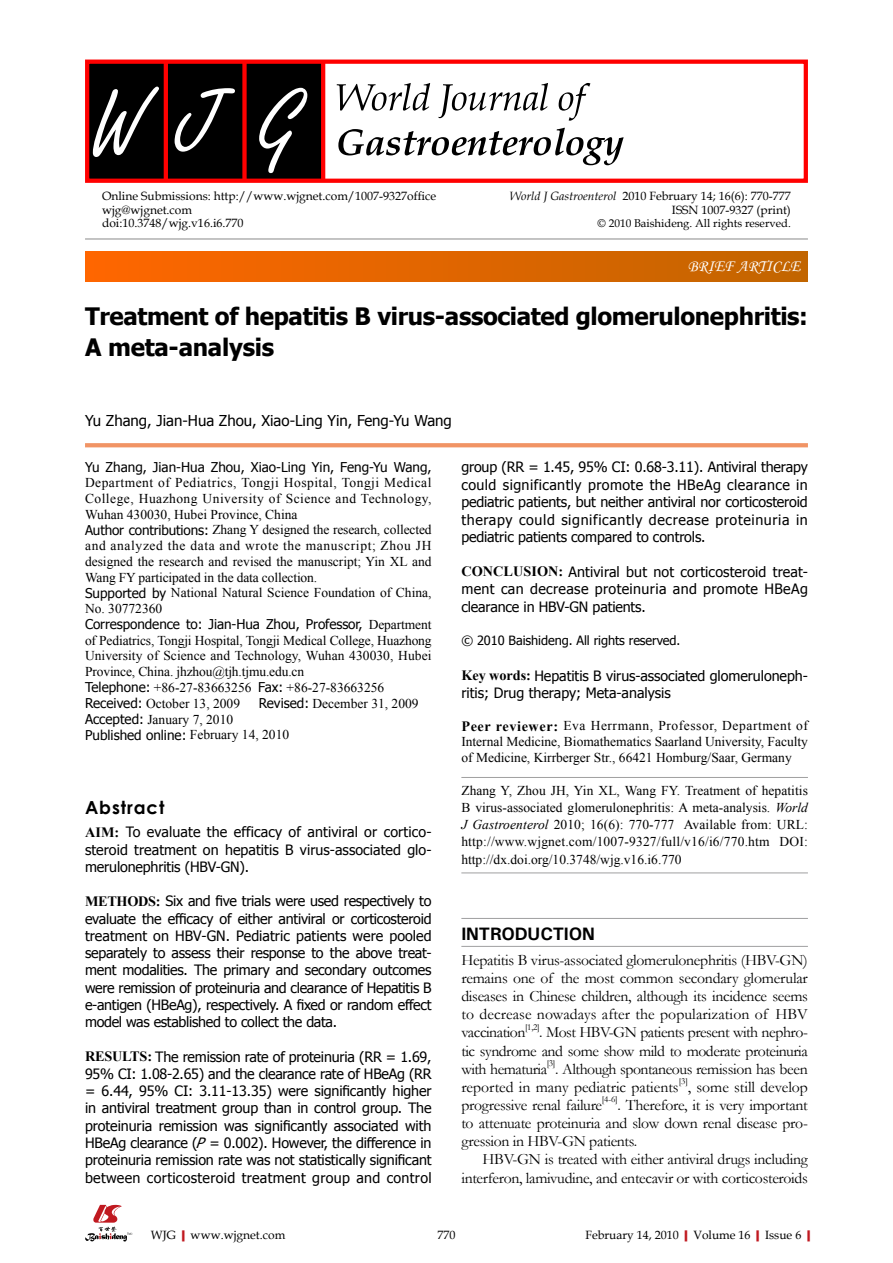
<style>
.page{position:relative;width:893px;height:1263px;background:#fff}
.page>*{position:absolute;margin:0;border:0;box-sizing:border-box;transform-origin:0 0}
.t1{font:700 24px/31.5px "Tahoma";letter-spacing:-.015em;color:#000}
.t2{font:700 18px "Univers";letter-spacing:-.01em;color:#000}
.t3{font:700 18px "Century Gothic";letter-spacing:.05em;color:#000}
.t4{font:16.5px "Monotype Corsiva";color:#fff}
.t5{font:15.75px/18.1px "Garamond";letter-spacing:-.02em;color:#000;text-align:justify}
.t6{font:15px "Tahoma";color:#000}
.t7{font:14.25px/17.2px "Tahoma";letter-spacing:-.005em;color:#000;text-align:justify}
.t8{font:13.5px/15.8px "Times New Roman";color:#000}
.t9{font:13.5px "Tahoma";color:#000}
.t10{font:12.75px "Tahoma";letter-spacing:-.005em;color:#000}
.t11{font:12px/13.5px "Book Antiqua";color:#000;text-align:right}
.t12{font:11.25px "Book Antiqua";color:#000}
.t13{font:9.15px "Garamond";color:#000}
.s1{font-style:italic}
.s2{font-family:"Tahoma"}
.s3{font-family:"Times New Roman"}
.s4{font-family:"Times New Roman";font-weight:700}
.s5{font-weight:700;font-size:14.25px}
.s6{font-weight:700;color:#c01920}
</style>
<div class="page">
<svg style="left:85px;top:443px;width:723px;height:4px;background:#f1976a"></svg>
<div style="left:85px;top:252px;width:723px;height:29px;background:linear-gradient(to right,#f60,#c16500)"></div>
<hr style="left:85px;top:239px;width:723px;height:1px;background:#898989">
<div style="left:87px;top:61px;width:236px;height:121px;background:#000"></div>
<hr style="left:164px;top:61px;width:4px;height:121px;background:#f00">
<div style="left:242px;top:61px;width:5px;height:121px;background:#f00"></div>
<hr style="left:321px;top:61px;width:4px;height:121px;background:#f00">
<div style="left:85px;top:60px;width:723px;height:123px;border:4px solid #f00"></div>
<svg style="left:259px;top:88px;width:48px;height:85px"></svg>
<svg style="left:175px;top:88px;width:60px;height:64px"></svg>
<svg style="left:93px;top:87px;width:66px;height:70px"></svg>
<svg style="left:337px;top:83px;width:253px;height:38px"></svg>
<svg style="left:338px;top:128px;width:286px;height:37px"></svg>
<svg style="left:85px;top:1205px;width:48px;height:36px"></svg>
<hr style="left:461px;top:918px;width:347px;height:1px;background:#9f9fa0">
<hr style="left:461px;top:946px;width:347px;height:1px;background:#9f9fa0">
<hr style="left:461px;top:777px;width:347px;height:1px;background:#9f9fa0">
<hr style="left:461px;top:873px;width:347px;height:1px;background:#9f9fa0">
<p class="t11" style="left:102px;top:189px;width:336px;text-align:left">Online Submissions: http://www.wjgnet.com/1007-9327office wjg@wjgnet.com<br>doi:10.3748/wjg.v16.i6.770</p>
<p class="t11" style="left:510px;top:189px;width:283px"><span class="s1">World J Gastroenterol</span> 2010 February 14; 16(6): 770-777<br>ISSN 1007-9327 (print)</p>
<p class="t12" style="left:598px;top:215px;width:195px">© 2010 Baishideng. All rights reserved.</p>
<p class="t4" style="left:688px;top:256px;width:114px">BRIEF ARTICLE</p>
<h1 class="t1" style="left:85px;top:298px;width:724px">Treatment of hepatitis B virus-associated glomerulonephritis:<br>A meta-analysis</h1>
<p class="t6" style="left:85px;top:410px;width:368px">Yu Zhang, Jian-Hua Zhou, Xiao-Ling Yin, Feng-Yu Wang</p>
<p class="t9" style="left:85px;top:458px;width:348px">Yu Zhang, Jian-Hua Zhou, Xiao-Ling Yin, Feng-Yu Wang,</p>
<p class="t8" style="left:85px;top:474px;width:348px">Department of Pediatrics, Tongji Hospital, Tongji Medical College, Huazhong University of Science and Technology, Wuhan 430030, Hubei Province, China<br><span class="s2">Author contributions:</span> Zhang Y designed the research, collected and analyzed the data and wrote the manuscript; Zhou JH designed the research and revised the manuscript; Yin XL and Wang FY participated in the data collection.<br><span class="s2">Supported by</span> National Natural Science Foundation of China, No. 30772360</p>
<p class="t9" style="left:85px;top:615px;width:348px">Correspondence to: Jian-Hua Zhou, Professor, <span class="s3">Department</span></p>
<p class="t8" style="left:85px;top:632px;width:348px">of Pediatrics, Tongji Hospital, Tongji Medical College, Huazhong University of Science and Technology, Wuhan 430030, Hubei Province, China. jhzhou@tjh.tjmu.edu.cn<br><span class="s2">Telephone:</span> +86-27-83663256 <span class="s2">Fax:</span> +86-27-83663256<br><span class="s2">Received:</span> October 13, 2009</p>
<p class="t8" style="left:259px;top:695px;width:161px"><span class="s2">Revised:</span> December 31, 2009</p>
<p class="t8" style="left:85px;top:711px;width:150px"><span class="s2">Accepted:</span> January 7, 2010</p>
<p class="t9" style="left:85px;top:726px;width:206px">Published online: <span class="s3">February 14, 2010</span></p>
<p class="t3" style="left:85px;top:793px;width:81px">Abstract</p>
<p class="t7" style="left:85px;top:823px;width:347px"><span class="s4">AIM:</span> To evaluate the efficacy of antiviral or cortico&shy;steroid treatment on hepatitis B virus-associated glo&shy;merulonephritis (HBV-GN).</p>
<p class="t7" style="left:85px;top:892px;width:348px"><span class="s4">METHODS:</span> Six and five trials were used respectively to evaluate the efficacy of either antiviral or corticosteroid treatment on HBV-GN. Pediatric patients were pooled separately to assess their response to the above treat&shy;ment modalities. The primary and secondary outcomes were remission of proteinuria and clearance of Hepatitis B e-antigen (HBeAg), respectively. A fixed or random effect model was established to collect the data.</p>
<p class="t7" style="left:85px;top:1047px;width:348px"><span class="s4">RESULTS:</span> The remission rate of proteinuria (RR = 1.69, 95% CI: 1.08-2.65) and the clearance rate of HBeAg (RR = 6.44, 95% CI: 3.11-13.35) were significantly higher in antiviral treatment group than in control group. The proteinuria remission was significantly associated with HBeAg clearance (<span class="s1">P</span> = 0.002). However, the difference in proteinuria remission rate was not statistically significant between corticosteroid treatment group and control</p>
<p class="t7" style="left:461px;top:458px;width:348px">group (RR = 1.45, 95% CI: 0.68-3.11). Antiviral therapy could significantly promote the HBeAg clearance in pediatric patients, but neither antiviral nor corticosteroid therapy could significantly decrease proteinuria in pediatric patients compared to controls.</p>
<p class="t7" style="left:461px;top:562px;width:348px"><span class="s4">CONCLUSION:</span> Antiviral but not corticosteroid treat&shy;ment can decrease proteinuria and promote HBeAg clearance in HBV-GN patients.</p>
<p class="t10" style="left:461px;top:632px;width:221px">© 2010 Baishideng. All rights reserved.</p>
<p class="t7" style="left:461px;top:666px;width:347px"><span class="s4">Key words:</span> Hepatitis B virus-associated glomeruloneph&shy;ritis; Drug therapy; Meta-analysis</p>
<p class="t8" style="left:461px;top:718px;width:348px;text-align:justify"><span class="s5">Peer reviewer:</span> Eva Herrmann, Professor, Department of Internal Medicine, Biomathematics Saarland University, Faculty of Medicine, Kirrberger Str., 66421 Homburg/Saar, Germany</p>
<p class="t8" style="left:461px;top:781px;width:348px;line-height:17.2px;text-align:justify">Zhang Y, Zhou JH, Yin XL, Wang FY. Treatment of hepatitis B virus-associated glomerulonephritis: A meta-analysis. <span class="s1">World J Gastroenterol</span> 2010; 16(6): 770-777 Available from: URL: http://www.wjgnet.com/1007-9327/full/v16/i6/770.htm DOI: http://dx.doi.org/10.3748/wjg.v16.i6.770</p>
<p class="t2" style="left:461px;top:922px;width:135px">INTRODUCTION</p>
<p class="t5" style="left:461px;top:950px;width:348px">Hepatitis B virus-associated glomerulonephritis (HBV-GN) remains one of the most common secondary glomerular diseases in Chinese children, although its incidence seems to decrease nowadays after the popularization of HBV vaccination</p>
<p class="t13" style="left:525px;top:1021px;width:16px">[1,2]</p>
<p class="t5" style="left:461px;top:1023px;width:348px;text-indent:78px">. Most HBV-GN patients present with nephro&shy;tic syndrome and some show mild to moderate proteinuria with hematuria</p>
<p class="t13" style="left:547px;top:1057px;width:10px">[3]</p>
<p class="t5" style="left:461px;top:1059px;width:348px;text-indent:94px">. Although spontaneous remission has been reported in many pediatric patients</p>
<p class="t13" style="left:679px;top:1075px;width:11px">[3]</p>
<p class="t5" style="left:688px;top:1077px;width:122px">, some still develop</p>
<p class="t5" style="left:461px;top:1095px;width:142px">progressive renal failure</p>
<p class="t13" style="left:602px;top:1093px;width:17px">[4-6]</p>
<p class="t5" style="left:461px;top:1095px;width:348px;text-indent:156px">. Therefore, it is very important to attenuate proteinuria and slow down renal disease pro&shy;gression in HBV-GN patients.</p>
<p class="t5" style="left:461px;top:1150px;width:348px;text-align:right">HBV-GN is treated with either antiviral drugs including interferon, lamivudine, and entecavir or with corticosteroids</p>
<p class="t11" style="left:151px;top:1227px;width:136px">WJG<span class="s6">|</span>www.wjgnet.com</p>
<p class="t11" style="left:437px;top:1227px;width:19px">770</p>
<p class="t11" style="left:585px;top:1227px;width:232px">February 14, 2010<span class="s6">|</span>Volume 16<span class="s6">|</span>Issue 6<span class="s6">|</span></p>
</div>
